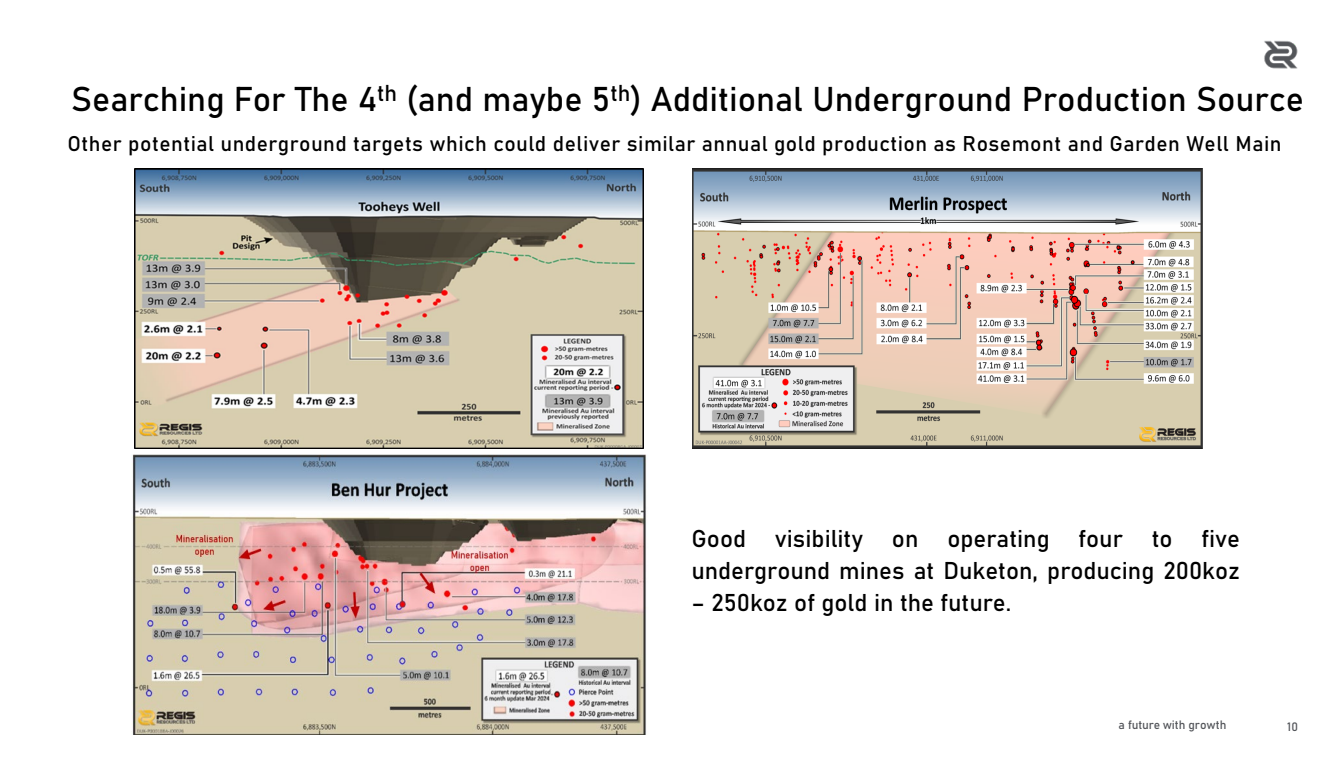
<style>
.page{position:relative;width:1336px;height:768px;background:#fff}
.page>*{position:absolute;margin:0;border:0;box-sizing:border-box;transform-origin:0 0}
.t1{font:34px "Bahnschrift";color:#000}
.t2{font:24px/31.9px "Bahnschrift";color:#000}
.t3{font:21px "Bahnschrift";letter-spacing:.025em;color:#000}
.t4{font:12px "Bahnschrift";letter-spacing:-.005em;color:#53555a}
</style>
<div class="page">
<img style="left:134px;top:169px;width:509px;height:280px">
<img style="left:1264px;top:40px;width:34px;height:29px">
<img style="left:693px;top:169px;width:509px;height:280px">
<img style="left:132px;top:454px;width:514px;height:280px">
<p class="t1" style="left:71px;top:73px;width:1234px">Searching For The 4<sup>th</sup> (and maybe 5<sup>th</sup>) Additional Underground Production Source</p>
<p class="t3" style="left:67px;top:128px;width:1216px">Other potential underground targets which could deliver similar annual gold production as Rosemont and Garden Well Main</p>
<p class="t2" style="left:691px;top:521px;width:550px">Good visibility on operating four to five underground mines at Duketon, producing 200koz</p>
<p class="t2" style="left:691px;top:585px;width:321px">– 250koz of gold in the future.</p>
<p class="t4" style="left:1119px;top:716px;width:109px">a future with growth</p>
<p class="t4" style="left:1287px;top:718px;width:12px">10</p>
</div>
